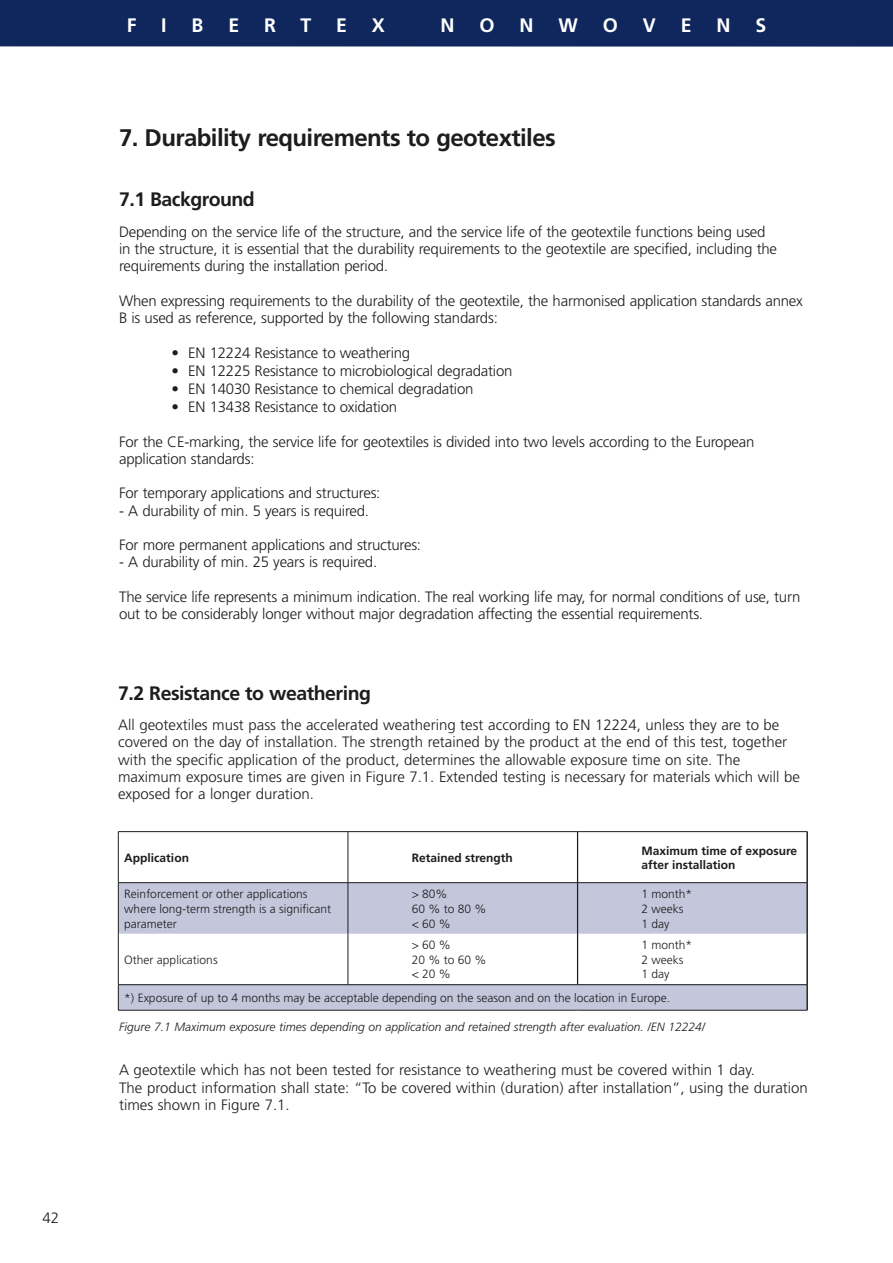
<style>
.page{position:relative;width:893px;height:1263px;background:#fff}
.page>*{position:absolute;margin:0;border:0;box-sizing:border-box;transform-origin:0 0}
.t1{font:700 24px "Frutiger LT Std";letter-spacing:-.025em;color:#1d1d1b}
.t2{font:700 19.5px "Frutiger LT Std";letter-spacing:-.025em;color:#1d1d1b}
.t3{font:700 19.5px "Frutiger LT Std";color:#fff}
.t4{font:300 15px/17.2px "Frutiger LT Std";letter-spacing:-.015em;color:#1d1d1b}
.t5{font:300 15px "Frutiger LT Std";color:#1d1d1b}
.t6{font:300 12px/15px "Frutiger LT Std";color:#1d1d1b}
.t7{font:italic 300 12px "Frutiger LT Std";color:#1d1d1b}
.t8{font:700 12px/13.8px "Frutiger LT Std";color:#1d1d1b}
</style>
<div class="page">
<div style="left:0;top:0;width:893px;height:47px;background:#10275d"></div>
<svg style="left:119px;top:832px;width:688px;height:152px"></svg>
<div style="left:119px;top:883px;width:688px;height:51px;background:#c4c6dc"></div>
<div style="left:118px;top:985px;width:689px;height:25px;background:#c4c6dc"></div>
<hr style="left:118px;top:831px;width:230px;height:1px;background:#1d1d1b">
<hr style="left:118px;top:832px;width:1px;height:50px;background:#1d1d1b">
<hr style="left:348px;top:831px;width:230px;height:1px;background:#1d1d1b">
<hr style="left:348px;top:832px;width:1px;height:50px;background:#1d1d1b">
<hr style="left:578px;top:831px;width:229px;height:1px;background:#1d1d1b">
<hr style="left:118px;top:882px;width:230px;height:1px;background:#1d1d1b">
<hr style="left:118px;top:883px;width:1px;height:51px;background:#1d1d1b">
<hr style="left:348px;top:882px;width:229px;height:1px;background:#1d1d1b">
<hr style="left:348px;top:883px;width:1px;height:51px;background:#1d1d1b">
<hr style="left:578px;top:882px;width:229px;height:1px;background:#1d1d1b">
<hr style="left:118px;top:934px;width:1px;height:50px;background:#1d1d1b">
<hr style="left:348px;top:934px;width:1px;height:50px;background:#1d1d1b">
<hr style="left:118px;top:984px;width:230px;height:1px;background:#1d1d1b">
<svg style="left:118px;top:985px;width:1px;height:25px"></svg>
<hr style="left:348px;top:984px;width:230px;height:1px;background:#1d1d1b">
<hr style="left:578px;top:984px;width:229px;height:1px;background:#1d1d1b">
<hr style="left:118px;top:1010px;width:230px;height:1px;background:#1d1d1b">
<hr style="left:348px;top:1010px;width:230px;height:1px;background:#1d1d1b">
<hr style="left:578px;top:1010px;width:229px;height:1px;background:#1d1d1b">
<svg style="left:807px;top:985px;width:1px;height:25px"></svg>
<hr style="left:577px;top:832px;width:1px;height:51px;background:#1d1d1b">
<hr style="left:807px;top:832px;width:1px;height:51px;background:#1d1d1b">
<hr style="left:577px;top:883px;width:1px;height:51px;background:#1d1d1b">
<hr style="left:807px;top:883px;width:1px;height:51px;background:#1d1d1b">
<hr style="left:577px;top:934px;width:1px;height:50px;background:#1d1d1b">
<hr style="left:807px;top:934px;width:1px;height:51px;background:#1d1d1b">
<p class="t5" style="left:43px;top:1209px;width:18px">42</p>
<h2 class="t3" style="left:127px;top:14px;width:11px">F</h2>
<h2 class="t3" style="left:161px;top:14px;width:7px">I</h2>
<h2 class="t3" style="left:192px;top:14px;width:13px">B</h2>
<h2 class="t3" style="left:228px;top:14px;width:12px">E</h2>
<h2 class="t3" style="left:264px;top:14px;width:13px">R</h2>
<h2 class="t3" style="left:300px;top:14px;width:12px">T</h2>
<h2 class="t3" style="left:336px;top:14px;width:12px">E</h2>
<h2 class="t3" style="left:372px;top:14px;width:15px">X</h2>
<h2 class="t3" style="left:441px;top:14px;width:16px">N</h2>
<h2 class="t3" style="left:480px;top:14px;width:17px">O</h2>
<h2 class="t3" style="left:520px;top:14px;width:16px">N</h2>
<h2 class="t3" style="left:558px;top:14px;width:21px">W</h2>
<h2 class="t3" style="left:603px;top:14px;width:17px">O</h2>
<h2 class="t3" style="left:643px;top:14px;width:15px">V</h2>
<h2 class="t3" style="left:681px;top:14px;width:12px">E</h2>
<h2 class="t3" style="left:716px;top:14px;width:16px">N</h2>
<h2 class="t3" style="left:755px;top:14px;width:12px">S</h2>
<h1 class="t1" style="left:119px;top:123px;width:438px">7. Durability requirements to geotextiles</h1>
<h2 class="t2" style="left:119px;top:188px;width:137px">7.1 Background</h2>
<p class="t4" style="left:119px;top:223px;width:659px">Depending on the service life of the structure, and the service life of the geotextile functions being used in the structure, it is essential that the durability requirements to the geotextile are specified, including the requirements during the installation period.</p>
<p class="t4" style="left:119px;top:292px;width:685px">When expressing requirements to the durability of the geotextile, the harmonised application standards annex<br>B is used as reference, supported by the following standards:</p>
<p class="t4" style="left:172px;top:345px;width:240px">• EN 12224 Resistance to weathering</p>
<p class="t4" style="left:172px;top:363px;width:342px">• EN 12225 Resistance to microbiological degradation</p>
<p class="t4" style="left:172px;top:381px;width:303px">• EN 14030 Resistance to chemical degradation</p>
<p class="t4" style="left:172px;top:399px;width:227px">• EN 13438 Resistance to oxidation</p>
<p class="t4" style="left:119px;top:433px;width:637px">For the CE-marking, the service life for geotextiles is divided into two levels according to the European application standards:</p>
<p class="t4" style="left:119px;top:485px;width:263px">For temporary applications and structures:</p>
<p class="t4" style="left:119px;top:502px;width:252px">- A durability of min. 5 years is required.</p>
<p class="t4" style="left:119px;top:537px;width:304px">For more permanent applications and structures:</p>
<p class="t4" style="left:119px;top:554px;width:260px">- A durability of min. 25 years is required.</p>
<p class="t4" style="left:119px;top:588px;width:683px">The service life represents a minimum indication. The real working life may, for normal conditions of use, turn out to be considerably longer without major degradation affecting the essential requirements.</p>
<h2 class="t2" style="left:118px;top:681px;width:254px">7.2 Resistance to weathering</h2>
<p class="t4" style="left:118px;top:716px;width:683px">All geotextiles must pass the accelerated weathering test according to EN 12224, unless they are to be covered on the day of installation. The strength retained by the product at the end of this test, together with the specific application of the product, determines the allowable exposure time on site. The maximum exposure times are given in Figure 7.1. Extended testing is necessary for materials which will be exposed for a longer duration.</p>
<p class="t8" style="left:124px;top:851px;width:66px">Application</p>
<p class="t8" style="left:412px;top:851px;width:103px">Retained strength</p>
<p class="t8" style="left:641px;top:844px;width:157px">Maximum time of exposure after installation</p>
<p class="t6" style="left:124px;top:886px;width:208px">Reinforcement or other applications where long-term strength is a significant parameter</p>
<p class="t6" style="left:412px;top:886px;width:76px">&gt; 80%<br>60 % to 80 % &lt; 60 %</p>
<p class="t6" style="left:641px;top:886px;width:52px">1 month*<br>2 weeks<br>1 day</p>
<p class="t6" style="left:124px;top:952px;width:95px">Other applications</p>
<p class="t6" style="left:412px;top:938px;width:76px;line-height:14.4px">&gt; 60 %<br>20 % to 60 % &lt; 20 %</p>
<p class="t6" style="left:641px;top:938px;width:52px;line-height:14.4px">1 month*<br>2 weeks<br>1 day</p>
<p class="t6" style="left:124px;top:990px;width:547px">*) Exposure of up to 4 months may be acceptable depending on the season and on the location in Europe.</p>
<p class="t7" style="left:119px;top:1020px;width:588px">Figure 7.1 Maximum exposure times depending on application and retained strength after evaluation. /EN 12224/</p>
<p class="t4" style="left:119px;top:1062px;width:690px">A geotextile which has not been tested for resistance to weathering must be covered within 1 day.<br>The product information shall state: “To be covered within (duration) after installation”, using the duration times shown in Figure 7.1.</p>
</div>
